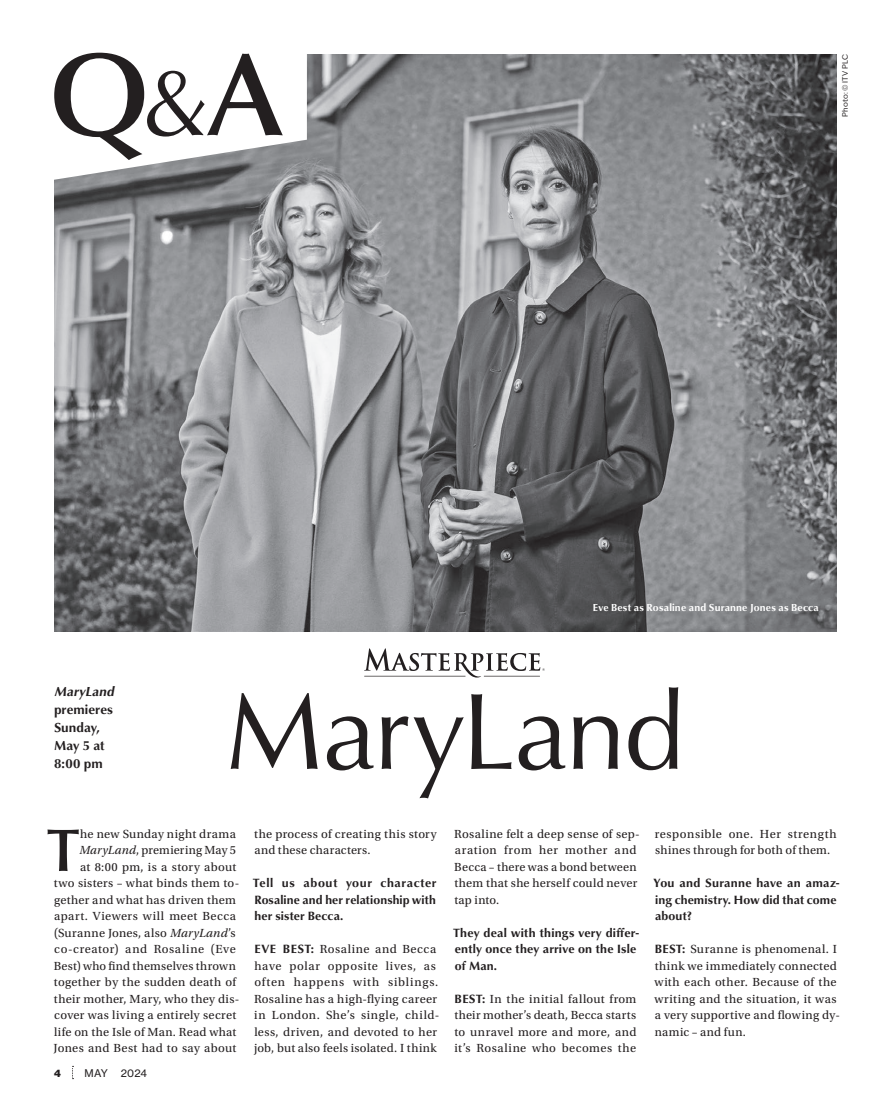
<style>
.page{position:relative;width:891px;height:1107px;background:#fff}
.page>*{position:absolute;margin:0;border:0;box-sizing:border-box;transform-origin:0 0}
.t1{font:500 120px "Classico URW";color:#231f20}
.t2{font:500 61.5px "Classico URW";color:#231f20}
.t3{font:700 13.5px/18px "Classico URW";letter-spacing:.005em;color:#231f20}
.t4{font:italic 700 13.5px "Classico URW";color:#231f20}
.t5{font:12.3px/16.5px "Utopia Std";letter-spacing:.025em;color:#231f20}
.t6{font:700 12.3px/16.5px "Classico URW";letter-spacing:.015em;color:#231f20}
.t7{font:700 10.5px "Classico URW";letter-spacing:.02em;color:#fff}
.t8{font:10.5px "N Haas Grotesk TX Pro 55 Rg";letter-spacing:.015em;color:#231f20}
.t9{font:10.5px "N Haas Grotesk DS Pro 95 Blk";color:#231f20}
.t10{font:7.5px "Ivy Epic";letter-spacing:.02em;color:#231f20}
.s1{font-weight:400;font-size:97.5px}
.s2{font-style:italic}
.s3{font-family:"Classico URW";font-weight:700}
</style>
<div class="page">
<img style="left:54px;top:54px;width:783px;height:577px">
<svg style="left:72px;top:1066px;width:2px;height:13px"></svg>
<svg style="left:54px;top:54px;width:253px;height:126px"></svg>
<svg style="left:231px;top:687px;width:447px;height:111px"></svg>
<svg style="left:364px;top:648px;width:181px;height:30px"></svg>
<h1 class="t1" style="left:49px;top:5px;width:238px">Q<span class="s1">&amp;</span>A</h1>
<p class="t10" style="left:840px;top:117px;width:64px;rotate:-90deg">Photo: © ITV PLC</p>
<p class="t7" style="left:593px;top:600px;width:227px">Eve Best as Rosaline and Suranne Jones as Becca</p>
<p class="t4" style="left:54px;top:682px;width:65px">MaryLand</p>
<p class="t3" style="left:54px;top:700px;width:61px">premieres<br>Sunday,<br>May 5 at<br>8:00 pm</p>
<p class="t5" style="left:54px;top:826px;width:187px;text-align:right">he new Sunday night drama<br><span class="s2">MaryLand</span>, premiering May 5<br>at 8:00 pm, is a story about<br>two sisters – what binds them to&shy;gether and what has driven them apart. Viewers will meet Becca (Suranne Jones, also <span class="s2">MaryLand</span>’s co-creator) and Rosaline (Eve<br>Best) who find themselves thrown together by the sudden death of their mother, Mary, who they dis&shy;cover was living a entirely secret life on the Isle of Man. Read what<br>Jones and Best had to say about</p>
<p class="t5" style="left:254px;top:826px;width:184px">the process of creating this story and these characters.</p>
<h2 class="t2" style="left:48px;top:804px;width:33px">T</h2>
<p class="t6" style="left:253px;top:874px;width:185px;text-align:justify">Tell us about your character Rosaline and her relationship with her sister Becca.</p>
<p class="t5" style="left:254px;top:941px;width:187px"><span class="s3">EVE BEST:</span> Rosaline and Becca have polar opposite lives, as often happens with siblings.<br>Rosaline has a high-flying career in London. She’s single, child&shy;less, driven, and devoted to her job, but also feels isolated. I think</p>
<p class="t9" style="left:54px;top:1067px;width:8px">4</p>
<p class="t8" style="left:85px;top:1067px;width:64px">MAY 2024</p>
<p class="t5" style="left:454px;top:826px;width:187px">Rosaline felt a deep sense of sep&shy;aration from her mother and<br>Becca – there was a bond between them that she herself could never tap into.</p>
<p class="t6" style="left:454px;top:924px;width:187px">They deal with things very differ&shy;ently once they arrive on the Isle of Man.</p>
<p class="t5" style="left:454px;top:991px;width:184px;text-align:justify"><span class="s3">BEST:</span> In the initial fallout from their mother’s death, Becca starts to unravel more and more, and it’s Rosaline who becomes the</p>
<p class="t5" style="left:655px;top:826px;width:184px">responsible one. Her strength shines through for both of them.</p>
<p class="t6" style="left:654px;top:874px;width:187px">You and Suranne have an amaz&shy;ing chemistry. How did that come about?</p>
<p class="t5" style="left:654px;top:941px;width:187px"><span class="s3">BEST:</span> Suranne is phenomenal. I think we immediately connected with each other. Because of the writing and the situation, it was a very supportive and flowing dy&shy;namic – and fun.</p>
</div>
